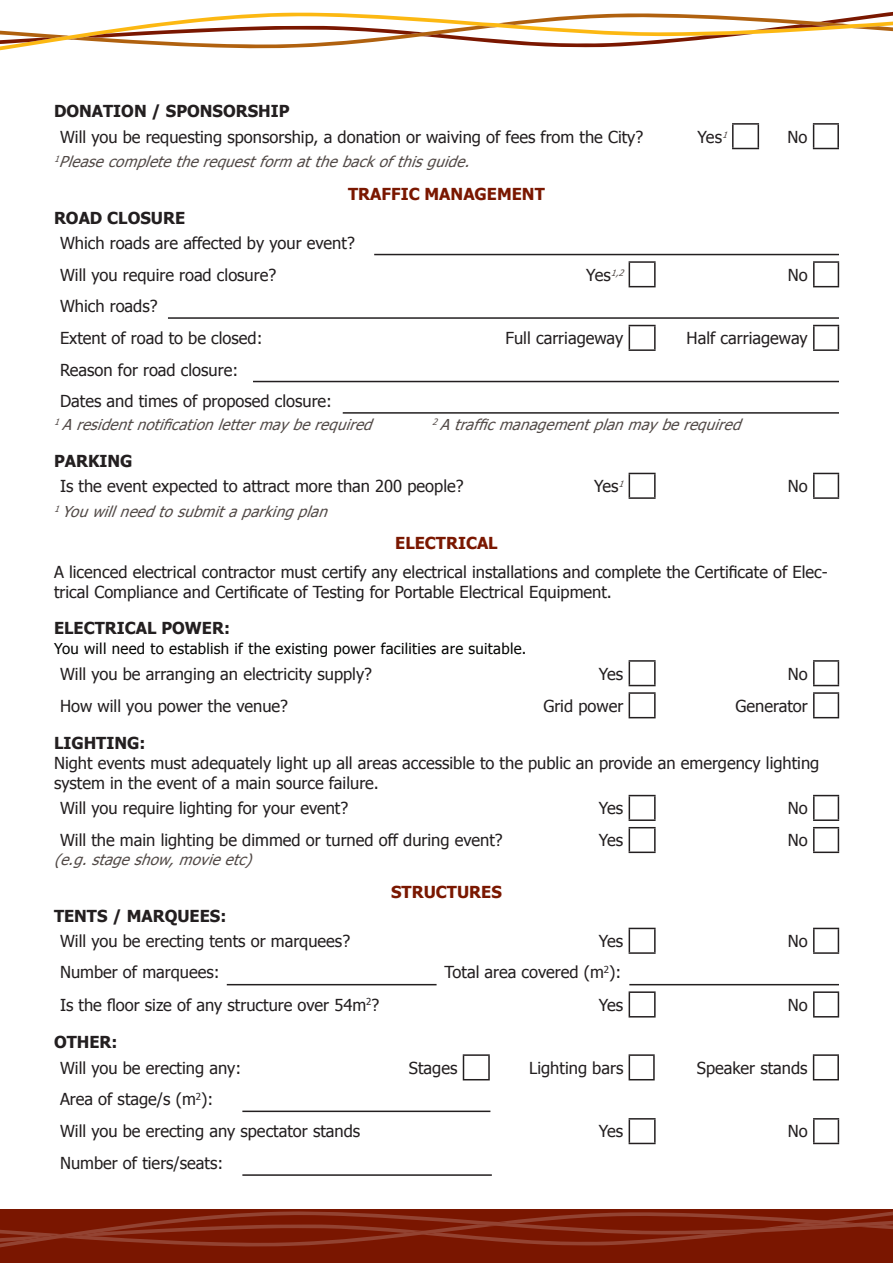
<style>
.page{position:relative;width:893px;height:1263px;background:#fff}
.page>*{position:absolute;margin:0;border:0;box-sizing:border-box;transform-origin:0 0}
.t1{font:16.5px/19.8px "Tahoma";color:#231f20}
.t2{font:700 16.5px "Tahoma";color:#231f20}
.t3{font:700 16.5px "Tahoma";color:#7a1700}
.disclaimer{font:italic 15px "Tahoma";color:#524a47}
.disclaimer-2{font:15px "Tahoma";letter-spacing:.02em;color:#040503}
</style>
<div class="page">
<div style="left:0;top:1209px;width:893px;height:54px;background:#7a1600"></div>
<svg style="left:0;top:1211px;width:893px;height:37px"></svg>
<svg style="left:0;top:11px;width:893px;height:40px"></svg>
<hr style="left:732px;top:123px;width:27px;height:2px;background:#231f20">
<hr style="left:813px;top:123px;width:26px;height:2px;background:#231f20">
<svg style="left:732px;top:125px;width:27px;height:24px"></svg>
<svg style="left:813px;top:125px;width:26px;height:24px"></svg>
<hr style="left:374px;top:254px;width:465px;height:1px;background:#231f20">
<hr style="left:629px;top:261px;width:27px;height:2px;background:#231f20">
<hr style="left:813px;top:261px;width:26px;height:2px;background:#231f20">
<svg style="left:629px;top:263px;width:27px;height:24px"></svg>
<svg style="left:813px;top:263px;width:26px;height:24px"></svg>
<hr style="left:168px;top:317px;width:671px;height:2px;background:#231f20">
<svg style="left:629px;top:325px;width:27px;height:24px"></svg>
<hr style="left:654px;top:326px;width:2px;height:23px;background:#231f20">
<svg style="left:813px;top:325px;width:26px;height:24px"></svg>
<hr style="left:629px;top:349px;width:27px;height:2px;background:#231f20">
<hr style="left:813px;top:349px;width:26px;height:2px;background:#231f20">
<hr style="left:253px;top:381px;width:586px;height:1px;background:#231f20">
<hr style="left:343px;top:412px;width:496px;height:2px;background:#231f20">
<svg style="left:629px;top:473px;width:27px;height:24px"></svg>
<hr style="left:654px;top:474px;width:2px;height:23px;background:#231f20">
<svg style="left:813px;top:473px;width:26px;height:24px"></svg>
<hr style="left:629px;top:497px;width:27px;height:2px;background:#231f20">
<hr style="left:813px;top:497px;width:26px;height:2px;background:#231f20">
<hr style="left:629px;top:660px;width:27px;height:2px;background:#231f20">
<hr style="left:813px;top:660px;width:26px;height:2px;background:#231f20">
<svg style="left:629px;top:662px;width:27px;height:24px"></svg>
<svg style="left:813px;top:662px;width:26px;height:24px"></svg>
<hr style="left:629px;top:692px;width:27px;height:2px;background:#231f20">
<hr style="left:813px;top:692px;width:26px;height:2px;background:#231f20">
<svg style="left:629px;top:694px;width:27px;height:24px"></svg>
<svg style="left:813px;top:694px;width:26px;height:24px"></svg>
<svg style="left:629px;top:795px;width:27px;height:24px"></svg>
<hr style="left:654px;top:796px;width:2px;height:23px;background:#231f20">
<svg style="left:813px;top:795px;width:26px;height:24px"></svg>
<hr style="left:629px;top:819px;width:27px;height:2px;background:#231f20">
<hr style="left:813px;top:819px;width:26px;height:2px;background:#231f20">
<svg style="left:629px;top:827px;width:27px;height:24px"></svg>
<hr style="left:654px;top:828px;width:2px;height:23px;background:#231f20">
<svg style="left:813px;top:827px;width:26px;height:24px"></svg>
<hr style="left:629px;top:851px;width:27px;height:2px;background:#231f20">
<hr style="left:813px;top:851px;width:26px;height:2px;background:#231f20">
<svg style="left:629px;top:928px;width:27px;height:24px"></svg>
<hr style="left:654px;top:929px;width:2px;height:23px;background:#231f20">
<svg style="left:813px;top:928px;width:26px;height:24px"></svg>
<hr style="left:629px;top:952px;width:27px;height:2px;background:#231f20">
<hr style="left:813px;top:952px;width:26px;height:2px;background:#231f20">
<hr style="left:227px;top:984px;width:210px;height:1px;background:#231f20">
<hr style="left:629px;top:984px;width:210px;height:1px;background:#231f20">
<hr style="left:629px;top:991px;width:27px;height:2px;background:#231f20">
<hr style="left:813px;top:991px;width:26px;height:2px;background:#231f20">
<svg style="left:629px;top:993px;width:27px;height:24px"></svg>
<svg style="left:813px;top:993px;width:26px;height:24px"></svg>
<hr style="left:463px;top:1054px;width:27px;height:2px;background:#231f20">
<hr style="left:629px;top:1054px;width:26px;height:2px;background:#231f20">
<hr style="left:813px;top:1054px;width:26px;height:2px;background:#231f20">
<svg style="left:463px;top:1056px;width:27px;height:24px"></svg>
<svg style="left:629px;top:1056px;width:26px;height:24px"></svg>
<svg style="left:813px;top:1056px;width:26px;height:24px"></svg>
<hr style="left:242px;top:1110px;width:248px;height:2px;background:#231f20">
<svg style="left:629px;top:1118px;width:27px;height:26px"></svg>
<svg style="left:813px;top:1118px;width:26px;height:26px"></svg>
<hr style="left:242px;top:1174px;width:250px;height:2px;background:#231f20">
<p class="t2" style="left:54px;top:100px;width:237px">DONATION / SPONSORSHIP</p>
<p class="t1" style="left:60px;top:126px;width:585px">Will you be requesting sponsorship, a donation or waiving of fees from the City?</p>
<p class="t1" style="left:697px;top:126px;width:35px">Yes<sup>1</sup></p>
<p class="t1" style="left:788px;top:126px;width:21px">No</p>
<p class="disclaimer" style="left:54px;top:152px;width:423px"><sup>1</sup>Pleasecompletetherequestform atthebackofthisguide.</p>
<p class="t3" style="left:348px;top:182px;width:198px">TRAFFIC MANAGEMENT</p>
<p class="t2" style="left:54px;top:206px;width:133px">ROAD CLOSURE</p>
<p class="t1" style="left:60px;top:232px;width:296px">Which roads are affected by your event?</p>
<p class="t1" style="left:60px;top:264px;width:218px">Will you require road closure?</p>
<p class="t1" style="left:586px;top:264px;width:43px">Yes<sup>1,2</sup></p>
<p class="t1" style="left:788px;top:264px;width:21px">No</p>
<p class="t1" style="left:60px;top:295px;width:99px">Which roads?</p>
<p class="t1" style="left:60px;top:327px;width:204px">Extent of road to be closed:</p>
<p class="t1" style="left:505px;top:327px;width:119px">Full carriageway</p>
<p class="t1" style="left:686px;top:327px;width:123px">Half carriageway</p>
<p class="t1" style="left:60px;top:359px;width:180px">Reason for road closure:</p>
<p class="t1" style="left:60px;top:390px;width:274px">Dates and times of proposed closure:</p>
<p class="disclaimer" style="left:54px;top:414px;width:325px"><sup>1</sup>Aresidentnotificationlettermay berequired</p>
<p class="disclaimer" style="left:432px;top:414px;width:316px"><sup>2</sup>Atrafficmanagementplanmay berequired</p>
<p class="t2" style="left:54px;top:449px;width:80px">PARKING</p>
<p class="t1" style="left:60px;top:475px;width:405px">Is the event expected to attract more than 200 people?</p>
<p class="t1" style="left:594px;top:475px;width:35px">Yes<sup>1</sup></p>
<p class="t1" style="left:788px;top:475px;width:21px">No</p>
<p class="disclaimer" style="left:54px;top:501px;width:281px"><sup>1</sup>Youwillneedtosubmitaparkingplan</p>
<p class="t3" style="left:395px;top:532px;width:104px">ELECTRICAL</p>
<p class="t1" style="left:54px;top:561px;width:775px">A licenced electrical contractor must certify any electrical installations and complete the Certificate of Elec&shy;trical Compliance and Certificate of Testing for Portable Electrical Equipment.</p>
<p class="t2" style="left:54px;top:617px;width:177px">ELECTRICAL POWER:</p>
<p class="disclaimer-2" style="left:54px;top:639px;width:474px">You will need to establish if the existing power facilities are suitable.</p>
<p class="t1" style="left:60px;top:663px;width:314px">Will you be arranging an electricity supply?</p>
<p class="t1" style="left:599px;top:663px;width:26px">Yes</p>
<p class="t1" style="left:788px;top:663px;width:21px">No</p>
<p class="t1" style="left:60px;top:695px;width:230px">How will you power the venue?</p>
<p class="t1" style="left:543px;top:695px;width:81px">Grid power</p>
<p class="t1" style="left:735px;top:695px;width:74px">Generator</p>
<p class="t2" style="left:54px;top:732px;width:93px">LIGHTING:</p>
<p class="t1" style="left:54px;top:752px;width:767px">Night events must adequately light up all areas accessible to the public an provide an emergency lighting system in the event of a main source failure.</p>
<p class="t1" style="left:60px;top:797px;width:290px">Will you require lighting for your event?</p>
<p class="t1" style="left:599px;top:797px;width:26px">Yes</p>
<p class="t1" style="left:788px;top:797px;width:21px">No</p>
<p class="t1" style="left:60px;top:830px;width:444px">Will the main lighting be dimmed or turned off during event?</p>
<p class="t1" style="left:599px;top:830px;width:26px">Yes</p>
<p class="t1" style="left:788px;top:830px;width:21px">No</p>
<p class="disclaimer" style="left:54px;top:849px;width:205px">(e.g.stageshow,movieetc)</p>
<p class="t3" style="left:391px;top:880px;width:112px">STRUCTURES</p>
<p class="t2" style="left:54px;top:904px;width:174px">TENTS / MARQUEES:</p>
<p class="t1" style="left:60px;top:930px;width:292px">Will you be erecting tents or marquees?</p>
<p class="t1" style="left:599px;top:930px;width:26px">Yes</p>
<p class="t1" style="left:788px;top:930px;width:21px">No</p>
<p class="t1" style="left:60px;top:962px;width:161px">Number of marquees:</p>
<p class="t1" style="left:445px;top:962px;width:178px">Total area covered (m<sup>2</sup>):</p>
<p class="t1" style="left:60px;top:994px;width:321px">Is the floor size of any structure over 54m<sup>2</sup>?</p>
<p class="t1" style="left:599px;top:994px;width:26px">Yes</p>
<p class="t1" style="left:788px;top:994px;width:21px">No</p>
<p class="t2" style="left:54px;top:1031px;width:65px">OTHER:</p>
<p class="t1" style="left:60px;top:1057px;width:183px">Will you be erecting any:</p>
<p class="t1" style="left:409px;top:1057px;width:50px">Stages</p>
<p class="t1" style="left:529px;top:1057px;width:96px">Lighting bars</p>
<p class="t1" style="left:697px;top:1057px;width:112px">Speaker stands</p>
<p class="t1" style="left:60px;top:1088px;width:155px">Area of stage/s (m<sup>2</sup>):</p>
<p class="t1" style="left:60px;top:1121px;width:302px">Will you be erecting any spectator stands</p>
<p class="t1" style="left:599px;top:1121px;width:26px">Yes</p>
<p class="t1" style="left:788px;top:1121px;width:21px">No</p>
<p class="t1" style="left:60px;top:1152px;width:165px">Number of tiers/seats:</p>
</div>
